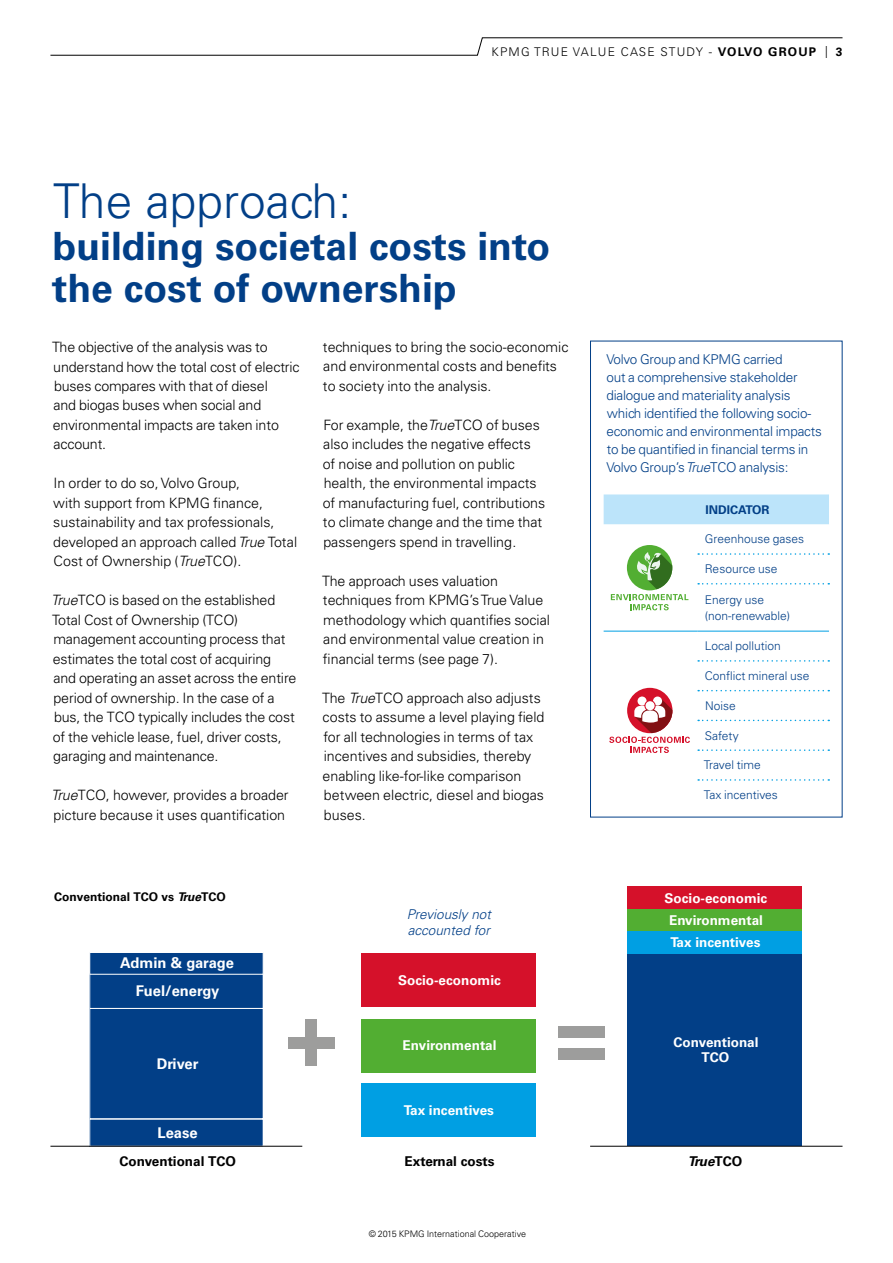
<style>
.page{position:relative;width:893px;height:1263px;background:#fff}
.page>*{position:absolute;margin:0;border:0;box-sizing:border-box;transform-origin:0 0}
.t1{font:300 48px "Univers LT Std";color:#023f87}
.t2{font:700 39px/42px "Univers LT Std";color:#023f87}
.t3{font:700 14.7px "Univers LT Std";color:#fff}
.t4{font:300 14.25px/19.5px "Univers LT Std";color:#000}
.t5{font:300 13.5px/18px "Univers LT Std";letter-spacing:-.015em;color:#023f87}
.t6{font:700 13.5px/14.7px "Univers LT Std";color:#fff;text-align:center}
.t7{font:700 13.5px "Univers LT Std";color:#000}
.t8{font:italic 300 13.5px/16.6px "Univers LT Std";color:#023f87}
.t9{font:italic 700 13.5px "Univers";color:#000}
.t10{font:300 12px/16.5px "Univers LT Std";color:#023f87}
.t11{font:300 12px "Univers LT Std";letter-spacing:.1em;color:#000}
.t12{font:700 12px "Univers LT Std";color:#000}
.t13{font:700 12px "Univers LT Std";color:#023f87}
.t14{font:300 9px "Univers LT Std";color:#000}
.s1{font-weight:700}
.s2{font-style:italic}
.s3{font-family:"Univers";font-style:italic}
.s4{font-family:"Univers LT Std";font-style:normal}
</style>
<div class="page">
<div style="left:590px;top:341px;width:252px;height:476px;border:1px solid #023f87"></div>
<div style="left:628px;top:953px;width:174px;height:193px;background:#023f87"></div>
<div style="left:628px;top:931px;width:174px;height:22px;background:#009fe3"></div>
<div style="left:628px;top:909px;width:174px;height:22px;background:#52ae32"></div>
<div style="left:628px;top:886px;width:174px;height:23px;background:#d5112a"></div>
<div style="left:361px;top:953px;width:175px;height:54px;background:#d5112a"></div>
<div style="left:361px;top:1083px;width:175px;height:53px;background:#009fe3"></div>
<div style="left:361px;top:1019px;width:175px;height:53px;background:#52ae32"></div>
<div style="left:90px;top:1119px;width:173px;height:27px;background:#023f87"></div>
<div style="left:90px;top:973px;width:173px;height:35px;background:#023f87"></div>
<div style="left:89px;top:952px;width:175px;height:23px;background:#023f87;border:1px solid #fff"></div>
<div style="left:90px;top:1008px;width:173px;height:111px;background:#023f87"></div>
<div style="left:89px;top:1008px;width:175px;height:111px;border:1px solid #fff"></div>
<hr style="left:50px;top:1146px;width:252px;height:1px;background:#000">
<hr style="left:590px;top:1146px;width:252px;height:1px;background:#000">
<div style="left:306px;top:1020px;width:11px;height:46px;background:#9d9d9c"></div>
<div style="left:288px;top:1037px;width:46px;height:11px;background:#9d9d9c"></div>
<div style="left:558px;top:1027px;width:47px;height:11px;background:#9d9d9c"></div>
<div style="left:558px;top:1048px;width:47px;height:11px;background:#9d9d9c"></div>
<div style="left:604px;top:494px;width:225px;height:30px;background:#bce4fa"></div>
<svg style="left:698px;top:553px;width:131px;height:2px"></svg>
<svg style="left:698px;top:583px;width:131px;height:1px"></svg>
<svg style="left:698px;top:660px;width:131px;height:2px"></svg>
<svg style="left:698px;top:690px;width:131px;height:1px"></svg>
<svg style="left:698px;top:720px;width:131px;height:1px"></svg>
<svg style="left:698px;top:749px;width:131px;height:2px"></svg>
<hr style="left:604px;top:631px;width:93px;height:1px;background:#009fe3">
<hr style="left:697px;top:631px;width:132px;height:1px;background:#009fe3">
<svg style="left:698px;top:779px;width:131px;height:2px"></svg>
<div style="left:627px;top:545px;width:45px;height:45px;background:#52ae32;border-radius:50%"></div>
<svg style="left:611px;top:552px;width:77px;height:58px"></svg>
<div style="left:627px;top:688px;width:45px;height:45px;background:#d5112a;border-radius:50%"></div>
<svg style="left:609px;top:696px;width:81px;height:57px"></svg>
<svg style="left:50px;top:37px;width:793px;height:19px"></svg>
<p class="t11" style="left:492px;top:45px;width:352px">KPMG TRUE VALUE CASE STUDY - <span class="s1">VOLVO GROUP</span> | <span class="s1">3</span></p>
<h1 class="t1" style="left:53px;top:172px;width:300px">The approach:</h1>
<h2 class="t2" style="left:52px;top:226px;width:499px">building societal costs into the cost of ownership</h2>
<p class="t4" style="left:52px;top:337px;width:249px">The objective of the analysis was to understand how the total cost of electric buses compares with that of diesel<br>and biogas buses when social and environmental impacts are taken into account.</p>
<p class="t4" style="left:53px;top:474px;width:246px">In order to do so, Volvo Group,<br>with support from KPMG finance, sustainability and tax professionals, developed an approach called <span class="s2">True</span> Total Cost of Ownership (<span class="s2">True</span>TCO).</p>
<p class="t4" style="left:51px;top:591px;width:247px"><span class="s2">True</span>TCO is based on the established Total Cost of Ownership (TCO) management accounting process that estimates the total cost of acquiring<br>and operating an asset across the entire period of ownership. In the case of a bus, the TCO typically includes the cost of the vehicle lease, fuel, driver costs, garaging and maintenance.</p>
<p class="t4" style="left:51px;top:786px;width:239px"><span class="s2">True</span>TCO, however, provides a broader picture because it uses quantification</p>
<p class="t4" style="left:323px;top:337px;width:247px">techniques to bring the socio-economic and environmental costs and benefits to society into the analysis.</p>
<p class="t4" style="left:323px;top:415px;width:224px">For example, the<span class="s2">True</span>TCO of buses also includes the negative effects of noise and pollution on public health, the environmental impacts of manufacturing fuel, contributions to climate change and the time that passengers spend in travelling.</p>
<p class="t4" style="left:322px;top:571px;width:229px">The approach uses valuation techniques from KPMG’s True Value methodology which quantifies social and environmental value creation in financial terms (see page 7).</p>
<p class="t4" style="left:322px;top:688px;width:224px">The <span class="s2">True</span>TCO approach also adjusts costs to assume a level playing field for all technologies in terms of tax incentives and subsidies, thereby enabling like-for-like comparison between electric, diesel and biogas buses.</p>
<p class="t12" style="left:54px;top:890px;width:173px">Conventional TCO vs <span class="s3">True</span>TCO</p>
<p class="t3" style="left:120px;top:954px;width:115px">Admin &amp; garage</p>
<p class="t3" style="left:136px;top:982px;width:85px">Fuel/energy</p>
<p class="t3" style="left:157px;top:1055px;width:43px">Driver</p>
<p class="t3" style="left:157px;top:1124px;width:42px">Lease</p>
<p class="t8" style="left:407px;top:906px;width:86px">Previously not accounted for</p>
<p class="t6" style="left:398px;top:973px;width:104px">Socio-economic</p>
<p class="t6" style="left:403px;top:1038px;width:95px">Environmental</p>
<p class="t6" style="left:404px;top:1102px;width:91px">Tax incentives</p>
<p class="t7" style="left:119px;top:1153px;width:118px">Conventional TCO</p>
<p class="t7" style="left:405px;top:1153px;width:91px">External costs</p>
<p class="t14" style="left:369px;top:1228px;width:159px">© 2015 KPMG International Cooperative</p>
<p class="t5" style="left:606px;top:350px;width:217px">Volvo Group and KPMG carried<br>out a comprehensive stakeholder dialogue and materiality analysis which identified the following socio&shy;economic and environmental impacts to be quantified in financial terms in Volvo Group’s <span class="s2">True</span>TCO analysis:</p>
<p class="t13" style="left:705px;top:502px;width:66px">INDICATOR</p>
<p class="t10" style="left:705px;top:531px;width:101px">Greenhouse gases</p>
<p class="t10" style="left:705px;top:561px;width:74px">Resource use</p>
<p class="t10" style="left:705px;top:591px;width:87px">Energy use (non-renewable)</p>
<p class="t10" style="left:705px;top:638px;width:77px">Local pollution</p>
<p class="t10" style="left:705px;top:668px;width:106px">Conflict mineral use</p>
<p class="t10" style="left:705px;top:697px;width:32px">Noise</p>
<p class="t10" style="left:705px;top:727px;width:35px">Safety</p>
<p class="t10" style="left:704px;top:757px;width:58px">Travel time</p>
<p class="t10" style="left:704px;top:787px;width:75px">Tax incentives</p>
<p class="t6" style="left:665px;top:890px;width:104px">Socio-economic</p>
<p class="t6" style="left:669px;top:913px;width:95px">Environmental</p>
<p class="t6" style="left:670px;top:935px;width:91px">Tax incentives</p>
<p class="t6" style="left:674px;top:1035px;width:86px">Conventional<br>TCO</p>
<p class="t9" style="left:688px;top:1154px;width:56px">True<span class="s4">TCO</span></p>
</div>
